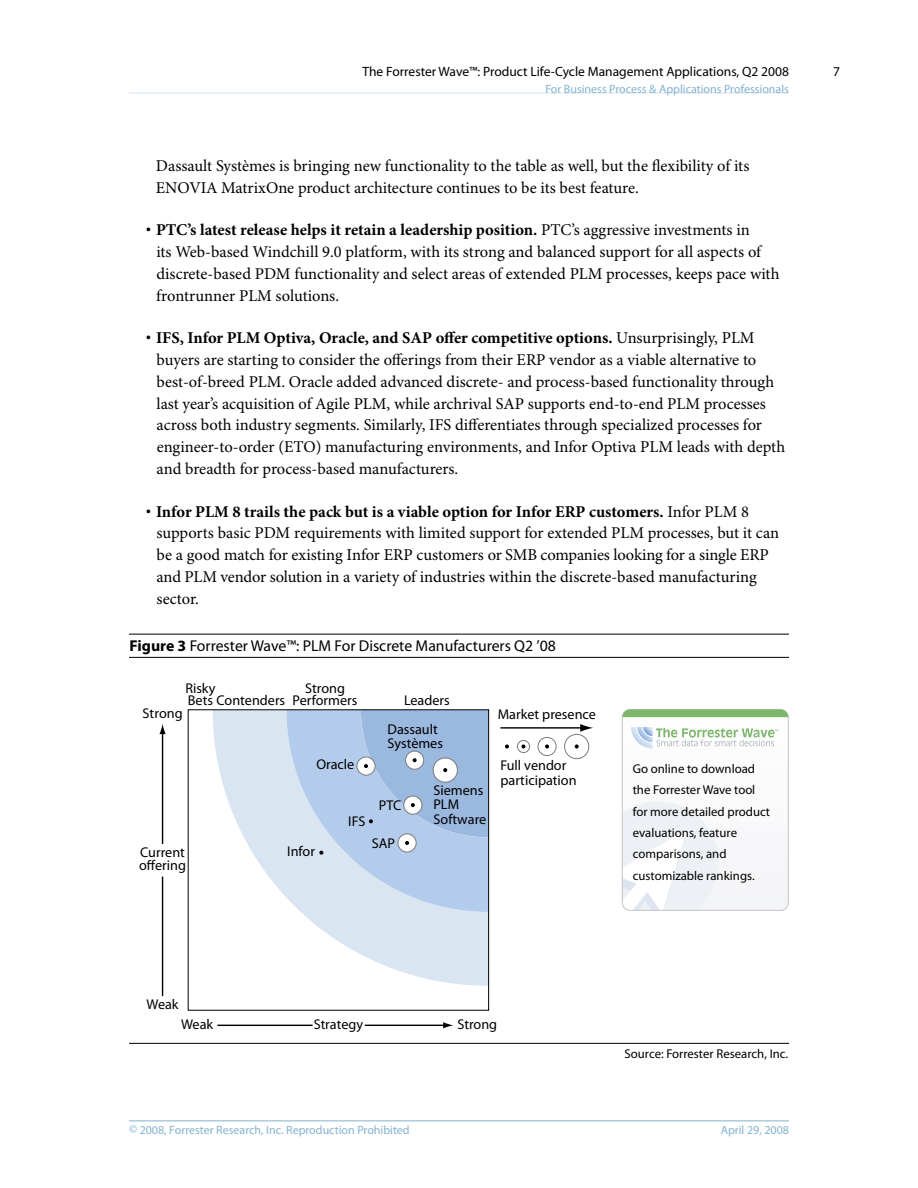
<style>
.page{position:relative;width:918px;height:1188px;background:#fff}
.page>*{position:absolute;margin:0;border:0;box-sizing:border-box;transform-origin:0 0}
.t1{font:16.5px/21.8px "Minion Pro";color:#000}
.t2{font:15.75px "Myriad Pro";color:#000}
.t3{font:14.25px/14.2px "Myriad Pro";color:#000}
.t4{font:13.5px "Myriad Pro";color:#000}
.t5{font:12.75px/21.3px "Myriad Pro";color:#000}
.t6{font:12px "Myriad Pro";color:#84b2cf}
.s1{font-weight:700;font-size:24px}
.s2{font-weight:700}
</style>
<div class="page">
<hr style="left:129px;top:1120px;width:660px;height:1px;background:#84b2cf">
<hr style="left:129px;top:93px;width:660px;height:1px;background:#d4e4ee">
<hr style="left:129px;top:634px;width:660px;height:1px;background:#000">
<hr style="left:129px;top:657px;width:660px;height:1px;background:#000">
<hr style="left:129px;top:1043px;width:660px;height:1px;background:#000">
<div style="left:622px;top:709px;width:166px;height:201px;background:#fafafb;border-radius:8px"></div>
<svg style="left:622px;top:802px;width:97px;height:107px"></svg>
<div style="left:622px;top:709px;width:167px;height:202px;border:1px solid #cac9cd;border-radius:8px"></div>
<svg style="left:622px;top:709px;width:166px;height:8px"></svg>
<svg style="left:631px;top:727px;width:147px;height:22px"></svg>
<svg style="left:213px;top:711px;width:274px;height:275px;fill:#dae5f2"></svg>
<hr style="left:217px;top:1025px;width:96px;height:1px;background:#000">
<hr style="left:365px;top:1025px;width:80px;height:1px;background:#000">
<svg style="left:443px;top:1022px;width:11px;height:6px"></svg>
<hr style="left:162px;top:877px;width:1px;height:119px;background:#000">
<hr style="left:162px;top:732px;width:1px;height:112px;background:#000">
<svg style="left:159px;top:724px;width:7px;height:10px"></svg>
<hr style="left:500px;top:727px;width:83px;height:2px;background:#000">
<svg style="left:580px;top:724px;width:13px;height:8px"></svg>
<div style="left:517px;top:740px;width:13px;height:13px;border:1px solid #797b7d;border-radius:50%"></div>
<svg style="left:521px;top:744px;width:5px;height:5px"></svg>
<svg style="left:505px;top:744px;width:4px;height:5px"></svg>
<div style="left:538px;top:737px;width:19px;height:19px;border:1px solid #797b7d;border-radius:50%"></div>
<svg style="left:545px;top:744px;width:4px;height:5px"></svg>
<div style="left:564px;top:734px;width:25px;height:25px;border:1px solid #797b7d;border-radius:50%"></div>
<svg style="left:575px;top:744px;width:4px;height:5px"></svg>
<svg style="left:286px;top:710px;width:203px;height:202px;background:#b5cbe7"></svg>
<p class="t4" style="left:363px;top:64px;width:428px">The Forrester Wave™: Product Life-Cycle Management Applications, Q2 2008</p>
<p class="t6" style="left:545px;top:82px;width:245px">For Business Process &amp; Applications Professionals</p>
<p class="t1" style="left:156px;top:156px;width:595px">Dassault Systèmes is bringing new functionality to the table as well, but the flexibility of its<br>ENOVIA MatrixOne product architecture continues to be its best feature.</p>
<p class="t1" style="left:156px;top:220px;width:625px;text-indent:-11px"><span class="s1">·</span> <span class="s2">PTC’s latest release helps it retain a leadership position.</span> PTC’s aggressive investments in<br>its Web-based Windchill 9.0 platform, with its strong and balanced support for all aspects of discrete-based PDM functionality and select areas of extended PLM processes, keeps pace with frontrunner PLM solutions.</p>
<p class="t1" style="left:156px;top:328px;width:630px;text-indent:-11px"><span class="s1">·</span> <span class="s2">IFS, Infor PLM Optiva, Oracle, and SAP offer competitive options.</span> Unsurprisingly, PLM buyers are starting to consider the offerings from their ERP vendor as a viable alternative to best-of-breed PLM. Oracle added advanced discrete- and process-based functionality through last year’s acquisition of Agile PLM, while archrival SAP supports end-to-end PLM processes across both industry segments. Similarly, IFS differentiates through specialized processes for engineer-to-order (ETO) manufacturing environments, and Infor Optiva PLM leads with depth and breadth for process-based manufacturers.</p>
<p class="t1" style="left:157px;top:501px;width:624px;text-indent:-11px"><span class="s1">·</span> <span class="s2">Infor PLM 8 trails the pack but is a viable option for Infor ERP customers.</span> Infor PLM 8 supports basic PDM requirements with limited support for extended PLM processes, but it can be a good match for existing Infor ERP customers or SMB companies looking for a single ERP and PLM vendor solution in a variety of industries within the discrete-based manufacturing sector.</p>
<p class="t2" style="left:130px;top:637px;width:428px"><span class="s2">Figure 3</span> Forrester Wave™: PLM For Discrete Manufacturers Q2 ’08</p>
<p class="t3" style="left:185px;top:682px;width:101px;line-height:12.1px">Risky<br>Bets Contenders</p>
<p class="t3" style="left:292px;top:682px;width:67px;line-height:12.1px;text-align:center">Strong<br>Performers</p>
<p class="t3" style="left:404px;top:693px;width:47px">Leaders</p>
<p class="t3" style="left:143px;top:707px;width:41px">Strong</p>
<p class="t3" style="left:498px;top:708px;width:100px">Market presence</p>
<p class="t3" style="left:388px;top:723px;width:57px">Dassault<br>Systèmes</p>
<p class="t3" style="left:433px;top:784px;width:54px">Siemens<br>PLM<br>Software</p>
<p class="t3" style="left:316px;top:758px;width:40px">Oracle</p>
<p class="t3" style="left:500px;top:759px;width:78px">Full vendor participation</p>
<p class="t3" style="left:379px;top:799px;width:24px">PTC</p>
<p class="t3" style="left:348px;top:814px;width:19px">IFS</p>
<p class="t3" style="left:139px;top:846px;width:48px;line-height:12.9px">Current offering</p>
<p class="t3" style="left:287px;top:844px;width:29px">Infor</p>
<p class="t3" style="left:372px;top:836px;width:25px">SAP</p>
<p class="t5" style="left:633px;top:758px;width:139px">Go online to download the Forrester Wave tool for more detailed product evaluations, feature comparisons, and customizable rankings.</p>
<p class="t4" style="left:833px;top:64px;width:8px">7</p>
<p class="t3" style="left:146px;top:997px;width:34px">Weak</p>
<p class="t3" style="left:181px;top:1017px;width:34px">Weak</p>
<p class="t3" style="left:314px;top:1017px;width:51px">Strategy</p>
<p class="t3" style="left:457px;top:1017px;width:41px">Strong</p>
<p class="t5" style="left:625px;top:1043px;width:165px">Source: Forrester Research, Inc.</p>
<p class="t6" style="left:129px;top:1123px;width:282px">© 2008, Forrester Research, Inc. Reproduction Prohibited</p>
<p class="t6" style="left:721px;top:1123px;width:70px">April 29, 2008</p>
</div>
